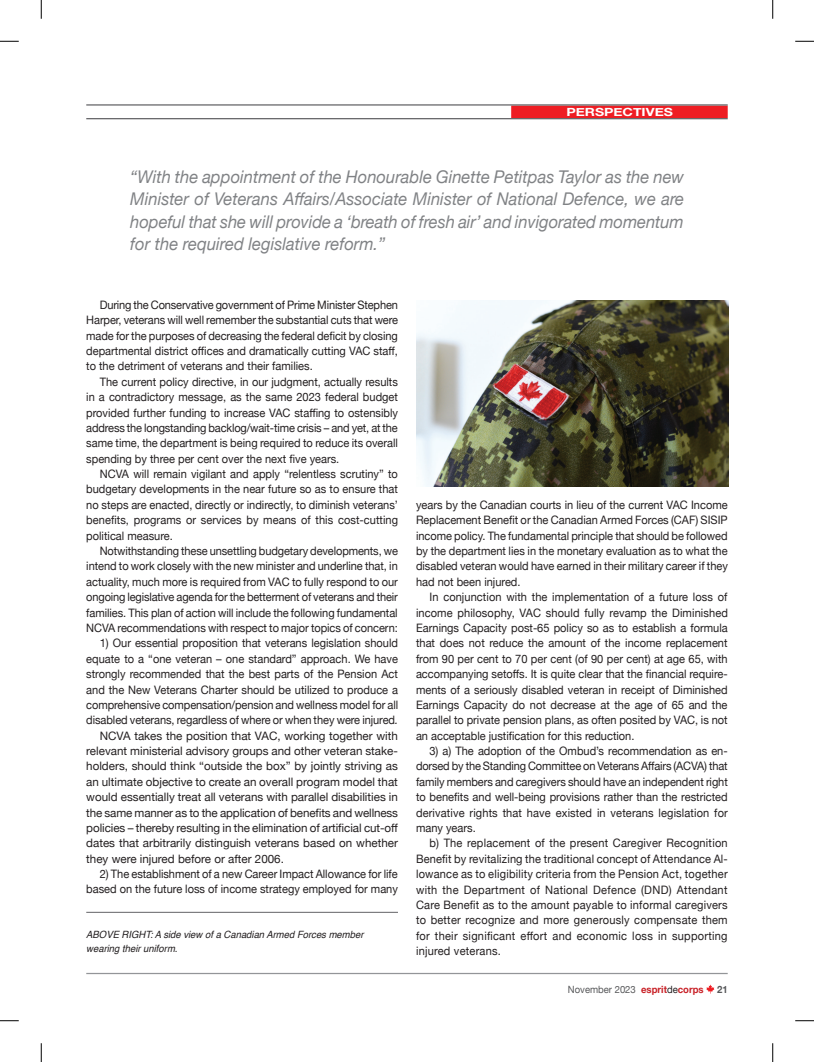
<style>
.page{position:relative;width:814px;height:1062px;background:#fff}
.page>*{position:absolute;margin:0;border:0;box-sizing:border-box;transform-origin:0 0}
.t1{font:italic 17.5px/22.5px "Helvetica Neue";color:#808285;text-align:justify;scale:.95 1}
.t2{font:11.62px/15.4px "Helvetica Neue";color:#231f20;text-align:justify;scale:.95 1}
.t3{font:11.62px "Helvetica Neue";color:#231f20}
.t4{font:700 11.25px "Helvetica Neue";color:#fff;scale:1.25 1}
.t5{font:italic 10px/13.8px "Helvetica";color:#231f20;scale:.95 1}
.t6{font:10px "Helvetica Neue";color:#57585a;scale:.95 1}
.t7{font:700 10px "Helvetica Neue";color:#57585a;scale:.95 1}
.s1{font-style:italic}
.s2{font-weight:700;color:#c82026}
.s3{color:#231f20}
</style>
<div class="page">
<svg style="left:706px;top:984px;width:8px;height:9px"></svg>
<hr style="left:86px;top:972px;width:642px;height:1px;background:#939598">
<div style="left:511px;top:106px;width:217px;height:12px;background:#ee1d23"></div>
<hr style="left:86px;top:118px;width:642px;height:1px;background:#636366">
<hr style="left:86px;top:104px;width:642px;height:1px;background:#636366">
<img style="left:416px;top:300px;width:312px;height:187px">
<hr style="left:86px;top:911px;width:312px;height:1px;background:#636366">
<svg style="left:0;top:40px;width:19px;height:2px"></svg>
<svg style="left:795px;top:40px;width:19px;height:2px"></svg>
<svg style="left:0;top:1020px;width:19px;height:1px"></svg>
<svg style="left:795px;top:1020px;width:19px;height:1px"></svg>
<svg style="left:40px;top:0;width:2px;height:19px"></svg>
<svg style="left:40px;top:1043px;width:2px;height:18px"></svg>
<svg style="left:772px;top:0;width:1px;height:19px"></svg>
<svg style="left:772px;top:1043px;width:1px;height:18px"></svg>
<p class="t4" style="left:566px;top:103px;width:87px">PERSPECTIVES</p>
<p class="t1" style="left:130px;top:166px;width:584px">“With the appointment of the Honourable Ginette Petitpas Taylor as the new Minister of Veterans Affairs/Associate Minister of National Defence, we are hopeful that she will provide a ‘breath of fresh air’ and invigorated momentum for the required legislative reform.”</p>
<p class="t2" style="left:86px;top:297px;width:330px;text-indent:13px">During the Conservative government of Prime Minister Stephen Harper, veterans will well remember the substantial cuts that were made for the purposes of decreasing the federal deficit by closing departmental district offices and dramatically cutting VAC staff, to the detriment of veterans and their families.</p>
<p class="t2" style="left:86px;top:374px;width:330px;text-indent:13px">The current policy directive, in our judgment, actually results in a contradictory message, as the same 2023 federal budget provided further funding to increase VAC staffing to ostensibly address the longstanding backlog/wait-time crisis – and yet, at the same time, the department is being required to reduce its overall spending by three per cent over the next five years.</p>
<p class="t2" style="left:86px;top:467px;width:330px;text-indent:13px">NCVA will remain vigilant and apply “relentless scrutiny” to budgetary developments in the near future so as to ensure that no steps are enacted, directly or indirectly, to diminish veterans’ benefits, programs or services by means of this cost-cutting political measure.</p>
<p class="t2" style="left:86px;top:543px;width:330px;text-indent:13px">Notwithstanding these unsettling budgetary developments, we intend to work closely with the new minister and underline that, in actuality, much more is required from VAC to fully respond to our ongoing legislative agenda for the betterment of veterans and their families. This plan of action will include the following fundamental NCVA recommendations with respect to major topics of concern:</p>
<p class="t2" style="left:100px;top:636px;width:315px">1) Our essential proposition that veterans legislation should</p>
<p class="t2" style="left:86px;top:651px;width:330px">equate to a “one veteran – one standard” approach. We have</p>
<p class="t2" style="left:86px;top:667px;width:330px">strongly recommended that the best parts of the Pension Act</p>
<p class="t2" style="left:86px;top:682px;width:330px">and the New Veterans Charter should be utilized to produce a</p>
<p class="t2" style="left:86px;top:697px;width:330px">comprehensive compensation/pension and wellness model for all</p>
<p class="t2" style="left:86px;top:713px;width:330px">disabled veterans, regardless of where or when they were injured<span class="s1">.</span></p>
<p class="t3" style="left:100px;top:727px;width:300px">NCVA takes the position that VAC, working together with</p>
<p class="t3" style="left:86px;top:742px;width:313px">relevant ministerial advisory groups and other veteran stake-</p>
<p class="t3" style="left:86px;top:757px;width:313px">holders, should think “outside the box” by jointly striving as</p>
<p class="t3" style="left:86px;top:773px;width:313px">an ultimate objective to create an overall program model that</p>
<p class="t3" style="left:86px;top:788px;width:313px">would essentially treat all veterans with parallel disabilities in</p>
<p class="t3" style="left:86px;top:803px;width:313px">the same manner as to the application of benefits and wellness</p>
<p class="t3" style="left:86px;top:819px;width:313px">policies – thereby resulting in the elimination of artificial cut‑off</p>
<p class="t3" style="left:86px;top:834px;width:313px">dates that arbitrarily distinguish veterans based on whether</p>
<p class="t3" style="left:86px;top:850px;width:199px">they were injured before or after 2006.</p>
<p class="t2" style="left:86px;top:866px;width:330px;text-align:right">2) The establishment of a new Career Impact Allowance for life based on the future loss of income strategy employed for many</p>
<p class="t5" style="left:86px;top:927px;width:293px">ABOVE RIGHT: A side view of a Canadian Armed Forces member wearing their uniform.</p>
<p class="t2" style="left:416px;top:497px;width:330px">years by the Canadian courts in lieu of the current VAC Income Replacement Benefit or the Canadian Armed Forces (CAF) SISIP income policy. The fundamental principle that should be followed by the department lies in the monetary evaluation as to what the disabled veteran would have earned in their military career if they had not been injured.</p>
<p class="t2" style="left:416px;top:590px;width:330px;text-indent:13px">In conjunction with the implementation of a future loss of income philosophy, VAC should fully revamp the Diminished Earnings Capacity post-65 policy so as to establish a formula that does not reduce the amount of the income replacement from 90 per cent to 70 per cent (of 90 per cent) at age 65, with accompanying setoffs. It is quite clear that the financial require&shy;ments of a seriously disabled veteran in receipt of Diminished Earnings Capacity do not decrease at the age of 65 and the parallel to private pension plans, as often posited by VAC, is not an acceptable justification for this reduction.</p>
<p class="t2" style="left:416px;top:743px;width:330px;text-indent:13px">3) a) The adoption of the Ombud’s recommendation as en&shy;dorsed by the Standing Committee on Veterans Affairs (ACVA) that family members and caregivers should have an independent right to benefits and well-being provisions rather than the restricted derivative rights that have existed in veterans legislation for many years.</p>
<p class="t2" style="left:416px;top:836px;width:330px;text-indent:13px">b) The replacement of the present Caregiver Recognition Benefit by revitalizing the traditional concept of Attendance Al&shy;lowance as to eligibility criteria from the Pension Act, together with the Department of National Defence (DND) Attendant Care Benefit as to the amount payable to informal caregivers to better recognize and more generously compensate them for their significant effort and economic loss in supporting injured veterans.</p>
<p class="t6" style="left:568px;top:981px;width:144px">November 2023 <span class="s2">esprit</span><span class="s3">de</span><span class="s2">corps</span></p>
<p class="t7" style="left:717px;top:981px;width:13px">21</p>
</div>
